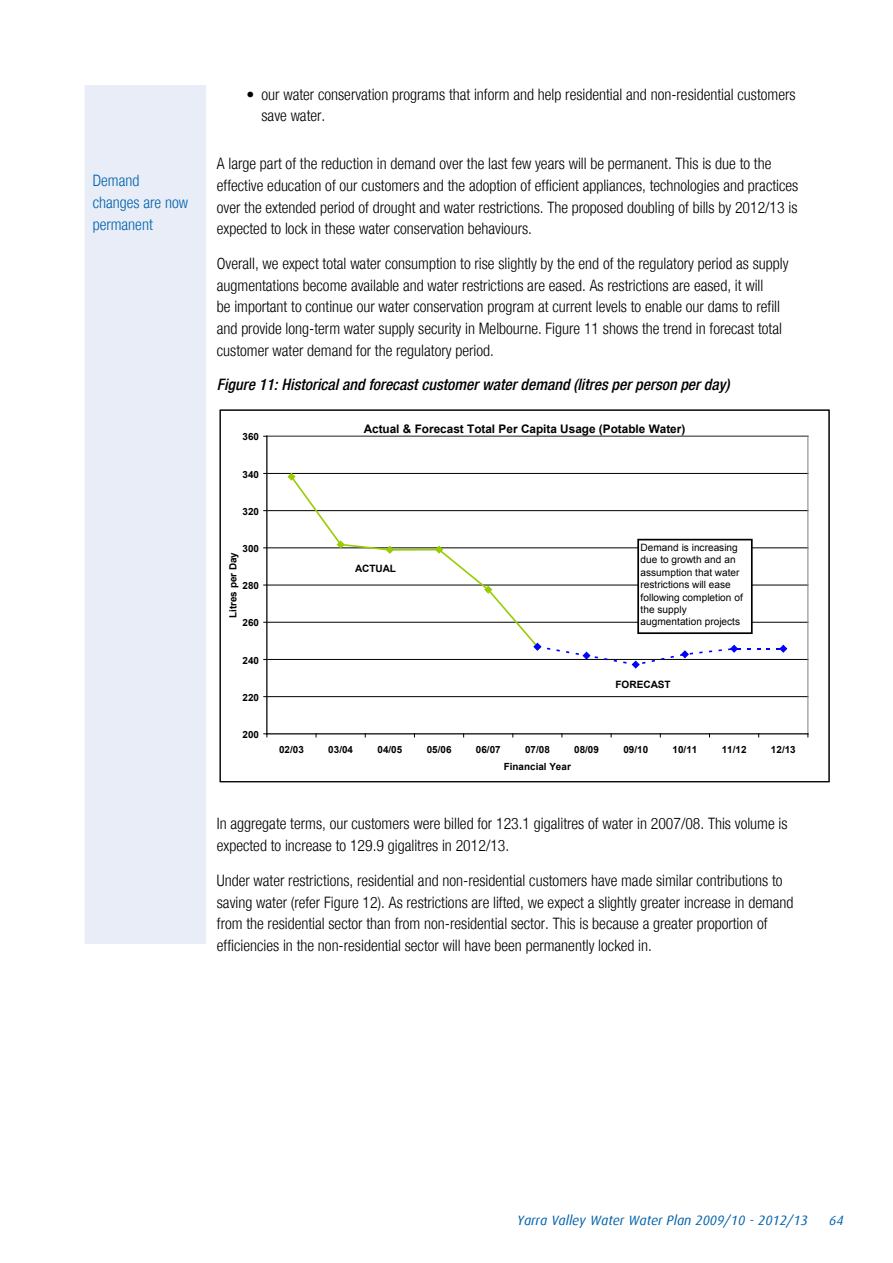
<style>
.page{position:relative;width:893px;height:1263px;background:#fff}
.page>*{position:absolute;margin:0;border:0;box-sizing:border-box;transform-origin:0 0}
.t1{font:300 condensed 15.75px/21.8px "Helvetica Neue LT";color:#000}
.t2{font:italic 500 condensed 15.75px "Helvetica Neue LT";color:#000}
.t3{font:300 condensed 15.75px/21.8px "Helvetica Neue LT";color:#0062ac}
.t4{font:italic 13.5px "Dax";color:#0062ac}
.t5{font:700 11.85px "Arial";color:#000}
.t6{font:10.05px/12.5px "Arial";letter-spacing:.005em;color:#000}
.t7{font:700 10.05px "Arial";color:#000}
.t8{font:700 9.9px "Arial";letter-spacing:.005em;color:#000}
</style>
<div class="page">
<div style="left:85px;top:85px;width:121px;height:859px;background:#e9edf7"></div>
<hr style="left:267px;top:696px;width:541px;height:1px;background:#000">
<hr style="left:267px;top:659px;width:541px;height:1px;background:#000">
<hr style="left:267px;top:622px;width:541px;height:1px;background:#000">
<hr style="left:267px;top:585px;width:541px;height:1px;background:#000">
<hr style="left:267px;top:548px;width:541px;height:1px;background:#000">
<hr style="left:267px;top:510px;width:541px;height:1px;background:#000">
<hr style="left:267px;top:473px;width:541px;height:1px;background:#000">
<hr style="left:267px;top:436px;width:541px;height:1px;background:#808080">
<hr style="left:807px;top:436px;width:1px;height:298px;background:#808080">
<hr style="left:266px;top:436px;width:1px;height:298px;background:#808080">
<hr style="left:267px;top:436px;width:1px;height:298px;background:#000">
<hr style="left:267px;top:733px;width:541px;height:1px;background:#000">
<svg style="left:264px;top:733px;width:4px;height:4px"></svg>
<hr style="left:390px;top:549px;width:49px;height:2px;background:#9c0">
<svg style="left:287px;top:472px;width:107px;height:82px"></svg>
<svg style="left:435px;top:545px;width:115px;height:106px"></svg>
<svg style="left:575px;top:651px;width:23px;height:9px"></svg>
<svg style="left:623px;top:660px;width:22px;height:9px"></svg>
<svg style="left:680px;top:650px;width:13px;height:9px"></svg>
<svg style="left:728px;top:644px;width:13px;height:9px"></svg>
<svg style="left:776px;top:644px;width:12px;height:9px"></svg>
<div style="left:638px;top:540px;width:114px;height:93px;background:#fff"></div>
<div style="left:637px;top:539px;width:116px;height:95px;border:2px solid #000"></div>
<p class="t3" style="left:93px;top:170px;width:97px">Demand changes are now permanent</p>
<p class="t1" style="left:261px;top:83px;width:536px;text-indent:-15px">• our water conservation programs that inform and help residential and non-residential customers save water.</p>
<p class="t1" style="left:217px;top:153px;width:583px">A large part of the reduction in demand over the last few years will be permanent. This is due to the effective education of our customers and the adoption of efficient appliances, technologies and practices over the extended period of drought and water restrictions. The proposed doubling of bills by 2012/13 is expected to lock in these water conservation behaviours.</p>
<p class="t1" style="left:217px;top:252px;width:573px">Overall, we expect total water consumption to rise slightly by the end of the regulatory period as supply augmentations become available and water restrictions are eased. As restrictions are eased, it will<br>be important to continue our water conservation program at current levels to enable our dams to refill and provide long-term water supply security in Melbourne. Figure 11 shows the trend in forecast total customer water demand for the regulatory period.</p>
<p class="t2" style="left:217px;top:375px;width:514px">Figure 11: Historical and forecast customer water demand (litres per person per day)</p>
<p class="t5" style="left:364px;top:421px;width:323px">Actual &amp; Forecast Total Per Capita Usage (Potable Water)</p>
<p class="t8" style="left:243px;top:430px;width:18px">360</p>
<p class="t8" style="left:243px;top:467px;width:18px">340</p>
<p class="t8" style="left:243px;top:505px;width:18px">320</p>
<p class="t8" style="left:243px;top:542px;width:18px">300</p>
<p class="t8" style="left:226px;top:618px;width:67px;rotate:-90deg">Litres per Day</p>
<p class="t7" style="left:355px;top:561px;width:42px">ACTUAL</p>
<p class="t8" style="left:243px;top:579px;width:18px">280</p>
<p class="t8" style="left:243px;top:616px;width:18px">260</p>
<p class="t8" style="left:243px;top:653px;width:18px">240</p>
<p class="t8" style="left:243px;top:691px;width:18px">220</p>
<p class="t8" style="left:243px;top:728px;width:18px">200</p>
<p class="t6" style="left:641px;top:541px;width:104px">Demand is increasing due to growth and an assumption that water restrictions will ease following completion of the supply augmentation projects</p>
<p class="t7" style="left:615px;top:678px;width:57px">FORECAST</p>
<p class="t8" style="left:279px;top:743px;width:26px">02/03</p>
<p class="t8" style="left:328px;top:743px;width:26px">03/04</p>
<p class="t8" style="left:377px;top:743px;width:26px">04/05</p>
<p class="t8" style="left:427px;top:743px;width:26px">05/06</p>
<p class="t8" style="left:476px;top:743px;width:26px">06/07</p>
<p class="t8" style="left:525px;top:743px;width:26px">07/08</p>
<p class="t8" style="left:574px;top:743px;width:26px">08/09</p>
<p class="t8" style="left:623px;top:743px;width:26px">09/10</p>
<p class="t8" style="left:673px;top:743px;width:26px">10/11</p>
<p class="t8" style="left:722px;top:743px;width:26px">11/12</p>
<p class="t8" style="left:771px;top:743px;width:26px">12/13</p>
<p class="t8" style="left:504px;top:759px;width:69px">Financial Year</p>
<p class="t1" style="left:217px;top:813px;width:572px">In aggregate terms, our customers were billed for 123.1 gigalitres of water in 2007/08. This volume is expected to increase to 129.9 gigalitres in 2012/13.</p>
<p class="t1" style="left:217px;top:869px;width:578px">Under water restrictions, residential and non-residential customers have made similar contributions to saving water (refer Figure 12). As restrictions are lifted, we expect a slightly greater increase in demand from the residential sector than from non-residential sector. This is because a greater proportion of efficiencies in the non-residential sector will have been permanently locked in.</p>
<p class="t4" style="left:517px;top:1212px;width:292px">Yarra Valley Water Water Plan 2009/10 - 2012/13</p>
<p class="t4" style="left:829px;top:1212px;width:16px">64</p>
</div>
